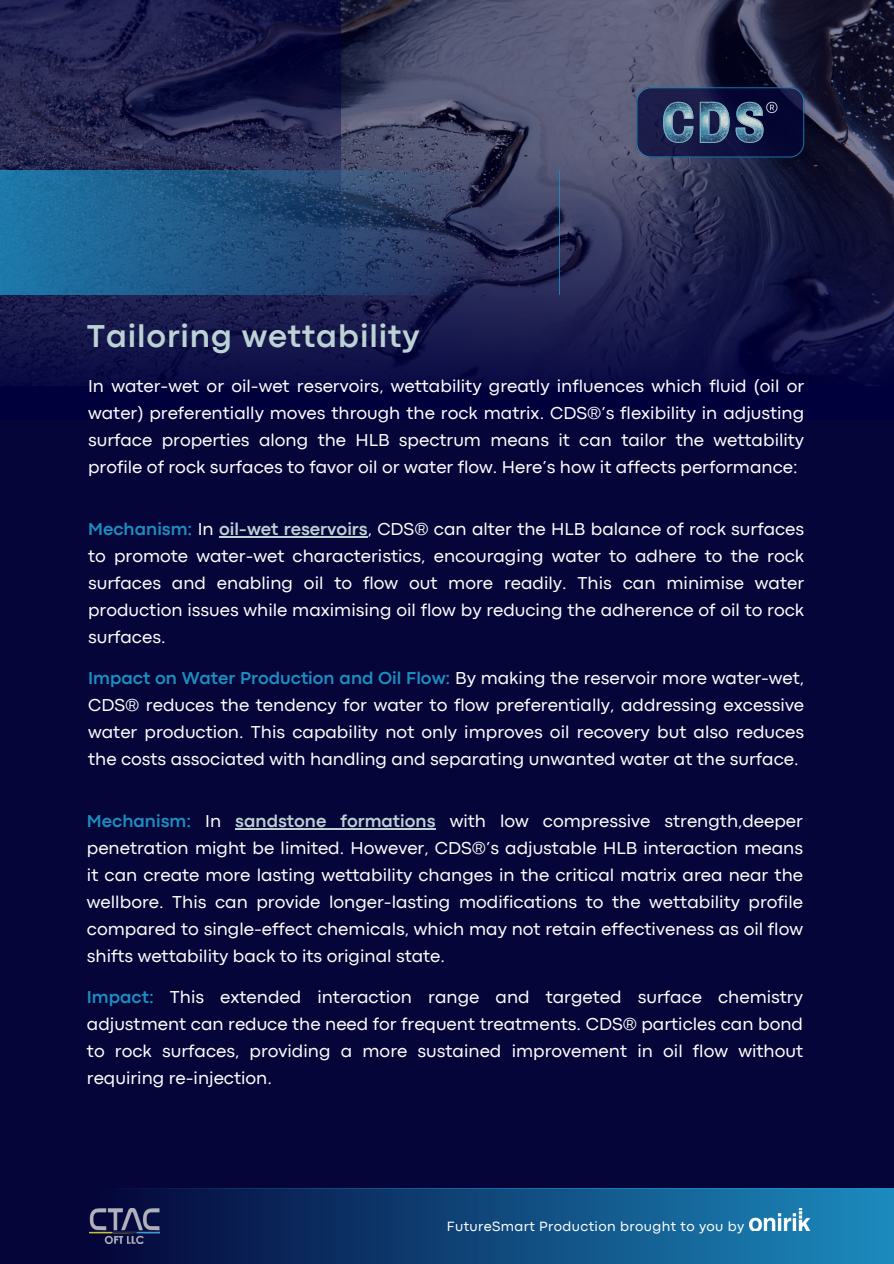
<style>
.page{position:relative;width:894px;height:1264px;background:#fff}
.page>*{position:absolute;margin:0;border:0;box-sizing:border-box;transform-origin:0 0}
.t1{font:700 33px "Codec Pro";letter-spacing:.025em;color:#bdd2d5}
.t2{font:18px/27px "Codec Pro";color:#fff;text-align:justify}
.t3{font:13.95px "Codec Pro";letter-spacing:.03em;color:#fff}
.s1{font-weight:700;color:#1d8ec1}
.s2{font-weight:700;color:#bdd2d5}
</style>
<div class="page">
<div style="left:0;top:0;width:893px;height:1263px;background:#050539"></div>
<img style="left:341px;top:0;width:552px;height:122px">
<svg style="left:341px;top:122px;width:552px;height:264px"></svg>
<div style="left:0;top:1188px;width:893px;height:75px;background:linear-gradient(to right,#02002c,#1d8abc)"></div>
<img style="left:89px;top:1208px;width:70px;height:35px">
<img style="left:749px;top:1208px;width:61px;height:22px">
<svg style="left:0;top:0;width:341px;height:386px"></svg>
<hr style="left:219px;top:536px;width:148px;height:1px;background:#bdd2d5">
<hr style="left:235px;top:828px;width:200px;height:1px;background:#bdd2d5">
<svg style="left:0;top:171px;width:559px;height:123px;background:#254e79"></svg>
<svg style="left:636px;top:87px;width:168px;height:70px"></svg>
<p class="t1" style="left:87px;top:324px;width:334px">Tailoring wettability</p>
<h1 class="t2" style="left:88px;top:374px;width:717px">In water-wet or oil-wet reservoirs, wettability greatly influences which fluid (oil or water) preferentially moves through the rock matrix. CDS®’s flexibility in adjusting surface properties along the HLB spectrum means it can tailor the wettability profile of rock surfaces to favor oil or water flow. Here’s how it affects performance:</h1>
<p class="t2" style="left:88px;top:517px;width:717px"><span class="s1">Mechanism:</span> In <span class="s2">oil-wet reservoirs</span>, CDS® can alter the HLB balance of rock surfaces to promote water-wet characteristics, encouraging water to adhere to the rock surfaces and enabling oil to flow out more readily. This can minimise water production issues while maximising oil flow by reducing the adherence of oil to rock surfaces.</p>
<p class="t2" style="left:88px;top:666px;width:717px"><span class="s1">Impact on Water Production and Oil Flow:</span> By making the reservoir more water-wet, CDS® reduces the tendency for water to flow preferentially, addressing excessive water production. This capability not only improves oil recovery but also reduces the costs associated with handling and separating unwanted water at the surface.</p>
<p class="t2" style="left:87px;top:809px;width:717px"><span class="s1">Mechanism:</span> In <span class="s2">sandstone formations</span> with low compressive strength,deeper penetration might be limited. However, CDS®’s adjustable HLB interaction means it can create more lasting wettability changes in the critical matrix area near the wellbore. This can provide longer-lasting modifications to the wettability profile compared to single-effect chemicals, which may not retain effectiveness as oil flow shifts wettability back to its original state.</p>
<p class="t2" style="left:87px;top:984px;width:717px"><span class="s1">Impact:</span> This extended interaction range and targeted surface chemistry adjustment can reduce the need for frequent treatments. CDS® particles can bond to rock surfaces, providing a more sustained improvement in oil flow without requiring re-injection.</p>
<p class="t3" style="left:446px;top:1220px;width:299px">FutureSmart Production brought to you by</p>
</div>
